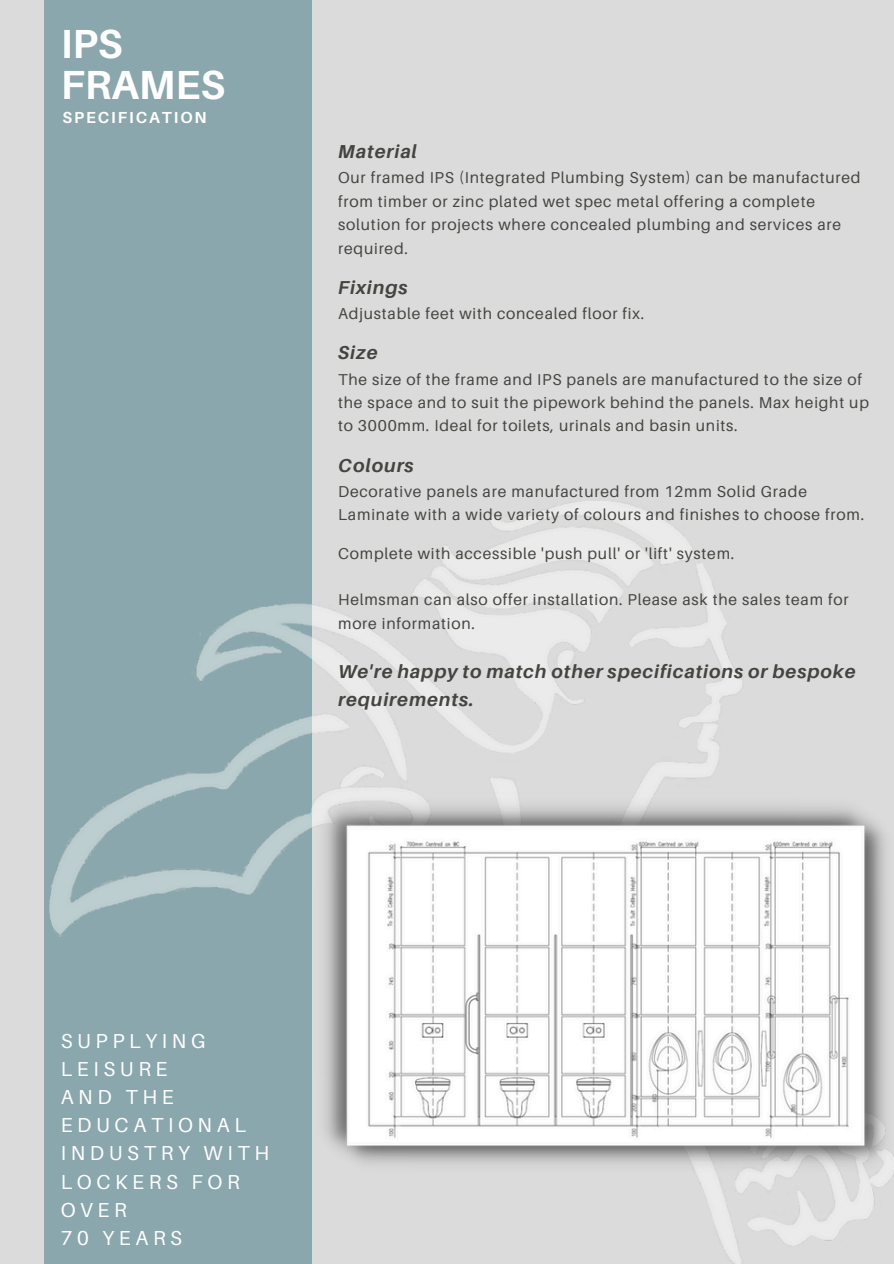
<style>
.page{position:relative;width:894px;height:1264px;background:#fff}
.page>*{position:absolute;margin:0;border:0;box-sizing:border-box;transform-origin:0 0}
.t1{font:700 40.65px/41.4px "Aileron";color:#fff}
.t2{font:20.25px/28.2px "Aileron";letter-spacing:.23em;color:#fff}
.t3{font:italic 700 18.75px/27.5px "Aileron";letter-spacing:.05em;color:#444440}
.t4{font:700 16.05px "Aileron";letter-spacing:.12em;color:#fff}
.t5{font:15.75px/23.4px "Aileron";letter-spacing:.05em;color:#444440}
</style>
<div class="page">
<div style="left:0;top:0;width:893px;height:1263px;background:#dbdbdb"></div>
<div style="left:44px;top:0;width:267px;height:1263px;background:#89a7ac"></div>
<img style="left:49px;top:501px;width:843px;height:762px">
<img style="left:311px;top:792px;width:582px;height:382px">
<h3 class="t1" style="left:61px;top:22px;width:166px">IPS<br>FRAMES</h3>
<p class="t4" style="left:62px;top:107px;width:146px">SPECIFICATION</p>
<h1 class="t3" style="left:338px;top:137px;width:80px">Material</h1>
<h4 class="t5" style="left:338px;top:166px;width:524px">Our framed IPS (Integrated Plumbing System) can be manufactured from timber or zinc plated wet spec metal offering a complete solution for projects where concealed plumbing and services are required.</h4>
<p class="t3" style="left:338px;top:273px;width:71px">Fixings</p>
<p class="t5" style="left:338px;top:301px;width:307px">Adjustable feet with concealed floor fix.</p>
<p class="t3" style="left:338px;top:339px;width:41px">Size</p>
<p class="t5" style="left:338px;top:367px;width:532px">The size of the frame and IPS panels are manufactured to the size of the space and to suit the pipework behind the panels. Max height up to 3000mm. Ideal for toilets, urinals and basin units.</p>
<p class="t3" style="left:338px;top:451px;width:77px">Colours</p>
<p class="t5" style="left:338px;top:479px;width:527px">Decorative panels are manufactured from 12mm Solid Grade<br>Laminate with a wide variety of colours and finishes to choose from.</p>
<p class="t5" style="left:338px;top:541px;width:397px">Complete with accessible 'push pull' or 'lift' system.</p>
<p class="t5" style="left:338px;top:588px;width:512px">Helmsman can also offer installation. Please ask the sales team for more information.</p>
<p class="t3" style="left:338px;top:657px;width:519px">We're happy to match other specifications or bespoke requirements.</p>
<p class="t2" style="left:61px;top:1026px;width:210px">SUPPLYING<br>LEISURE<br>AND THE<br>EDUCATIONAL<br>INDUSTRY WITH<br>LOCKERS FOR<br>OVER<br>70 YEARS</p>
</div>
